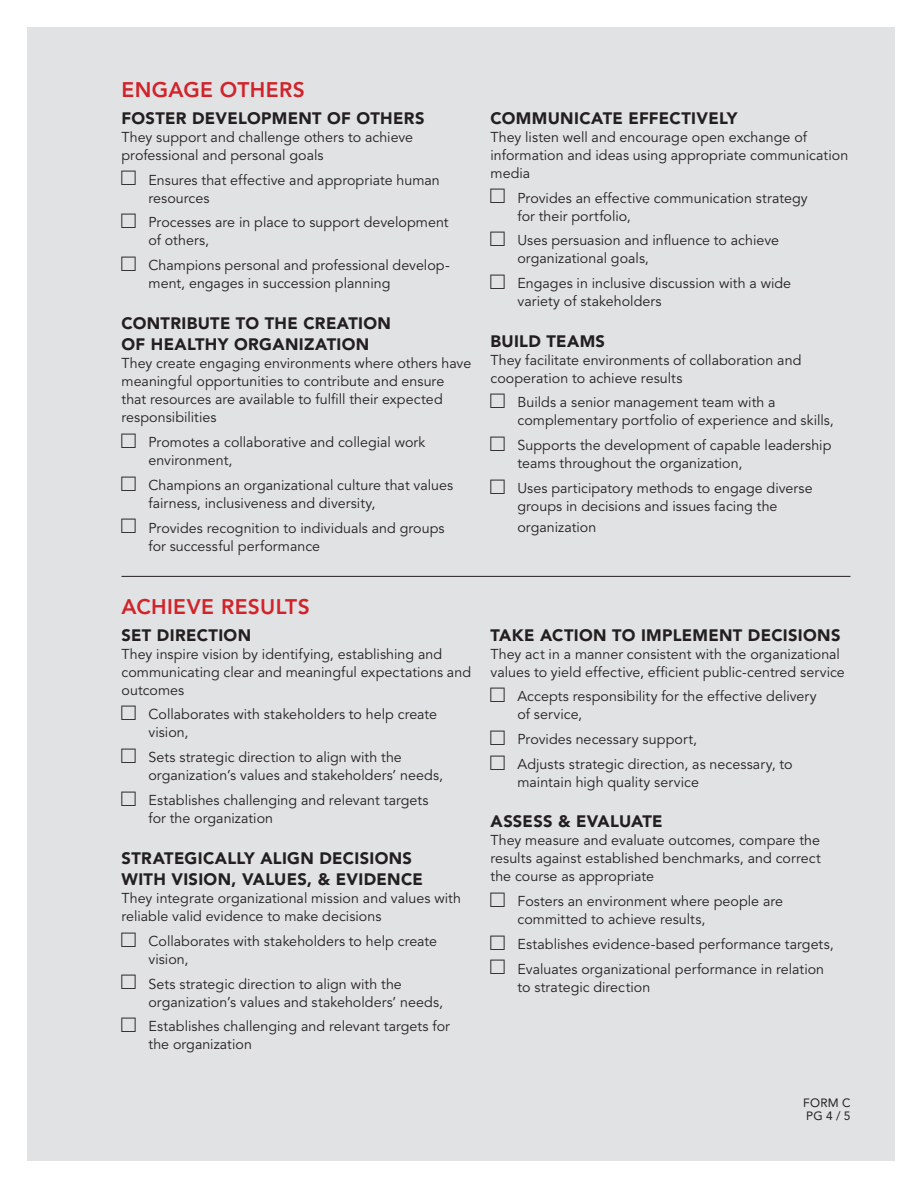
<style>
.page{position:relative;width:918px;height:1188px;background:#fff}
.page>*{position:absolute;margin:0;border:0;box-sizing:border-box;transform-origin:0 0}
.t1{font:800 21px "Avenir";letter-spacing:.015em;color:#d1232a}
.t2{font:900 16.5px/21px "Avenir";letter-spacing:.02em;color:#231f20}
.t3{font:14.25px/18px "Avenir";letter-spacing:.005em;color:#231f20}
.t4{font:12px/13.5px "Avenir";letter-spacing:.015em;color:#231f20}
</style>
<div class="page">
<div style="left:27px;top:27px;width:867px;height:1134px;background:#e1e2e4"></div>
<hr style="left:122px;top:576px;width:728px;height:1px;background:#231f20">
<p class="t1" style="left:122px;top:77px;width:185px">ENGAGE OTHERS</p>
<p class="t2" style="left:122px;top:108px;width:304px">FOSTER DEVELOPMENT OF OTHERS</p>
<p class="t3" style="left:122px;top:128px;width:293px">They support and challenge others to achieve professional and personal goals</p>
<p class="t3" style="left:148px;top:171px;width:293px">Ensures that effective and appropriate human resources</p>
<p class="t3" style="left:148px;top:214px;width:302px">Processes are in place to support development of others,</p>
<p class="t3" style="left:148px;top:257px;width:303px">Champions personal and professional develop&shy;ment, engages in succession planning</p>
<p class="t2" style="left:122px;top:313px;width:271px">CONTRIBUTE TO THE CREATION<br>OF HEALTHY ORGANIZATION</p>
<p class="t3" style="left:122px;top:355px;width:351px">They create engaging environments where others have meaningful opportunities to contribute and ensure that resources are available to fulfill their expected responsibilities</p>
<p class="t3" style="left:148px;top:434px;width:278px">Promotes a collaborative and collegial work environment,</p>
<p class="t3" style="left:148px;top:476px;width:306px">Champions an organizational culture that values fairness, inclusiveness and diversity,</p>
<p class="t3" style="left:148px;top:519px;width:298px">Provides recognition to individuals and groups for successful performance</p>
<p class="t1" style="left:122px;top:594px;width:190px">ACHIEVE RESULTS</p>
<p class="t2" style="left:122px;top:624px;width:131px">SET DIRECTION</p>
<p class="t3" style="left:122px;top:645px;width:351px">They inspire vision by identifying, establishing and communicating clear and meaningful expectations and outcomes</p>
<p class="t3" style="left:148px;top:706px;width:290px">Collaborates with stakeholders to help create vision,</p>
<p class="t3" style="left:148px;top:749px;width:296px">Sets strategic direction to align with the organization’s values and stakeholders’ needs,</p>
<p class="t3" style="left:148px;top:791px;width:282px">Establishes challenging and relevant targets for the organization</p>
<p class="t2" style="left:122px;top:848px;width:303px">STRATEGICALLY ALIGN DECISIONS<br>WITH VISION, VALUES, &amp; EVIDENCE</p>
<p class="t3" style="left:122px;top:890px;width:341px">They integrate organizational mission and values with reliable valid evidence to make decisions</p>
<p class="t3" style="left:148px;top:932px;width:290px">Collaborates with stakeholders to help create vision,</p>
<p class="t3" style="left:148px;top:975px;width:296px">Sets strategic direction to align with the organization’s values and stakeholders’ needs,</p>
<p class="t3" style="left:148px;top:1018px;width:303px">Establishes challenging and relevant targets for the organization</p>
<p class="t2" style="left:490px;top:108px;width:248px">COMMUNICATE EFFECTIVELY</p>
<p class="t3" style="left:490px;top:128px;width:359px">They listen well and encourage open exchange of information and ideas using appropriate communication media</p>
<p class="t3" style="left:518px;top:189px;width:292px">Provides an effective communication strategy for their portfolio,</p>
<p class="t3" style="left:518px;top:232px;width:263px">Uses persuasion and influence to achieve organizational goals,</p>
<p class="t3" style="left:518px;top:275px;width:275px">Engages in inclusive discussion with a wide variety of stakeholders</p>
<p class="t2" style="left:490px;top:330px;width:116px">BUILD TEAMS</p>
<p class="t3" style="left:490px;top:351px;width:312px">They facilitate environments of collaboration and cooperation to achieve results</p>
<p class="t3" style="left:518px;top:394px;width:318px">Builds a senior management team with a complementary portfolio of experience and skills,</p>
<p class="t3" style="left:518px;top:437px;width:315px">Supports the development of capable leadership teams throughout the organization,</p>
<p class="t3" style="left:518px;top:479px;width:297px">Uses participatory methods to engage diverse groups in decisions and issues facing the</p>
<p class="t3" style="left:518px;top:518px;width:80px">organization</p>
<p class="t2" style="left:490px;top:624px;width:352px">TAKE ACTION TO IMPLEMENT DECISIONS</p>
<p class="t3" style="left:490px;top:645px;width:356px">They act in a manner consistent with the organizational values to yield effective, efficient public-centred service</p>
<p class="t3" style="left:518px;top:688px;width:301px">Accepts responsibility for the effective delivery of service,</p>
<p class="t3" style="left:518px;top:731px;width:181px">Provides necessary support,</p>
<p class="t3" style="left:518px;top:755px;width:277px">Adjusts strategic direction, as necessary, to maintain high quality service</p>
<p class="t2" style="left:490px;top:811px;width:174px">ASSESS &amp; EVALUATE</p>
<p class="t3" style="left:490px;top:832px;width:332px;text-align:justify">They measure and evaluate outcomes, compare the results against established benchmarks, and correct the course as appropriate</p>
<p class="t3" style="left:518px;top:893px;width:267px">Fosters an environment where people are committed to achieve results,</p>
<p class="t3" style="left:518px;top:935px;width:318px">Establishes evidence-based performance targets,</p>
<p class="t3" style="left:518px;top:960px;width:308px">Evaluates organizational performance in relation to strategic direction</p>
<p class="t4" style="left:803px;top:1096px;width:49px">FORM C<br>PG 4 / 5</p>
</div>
